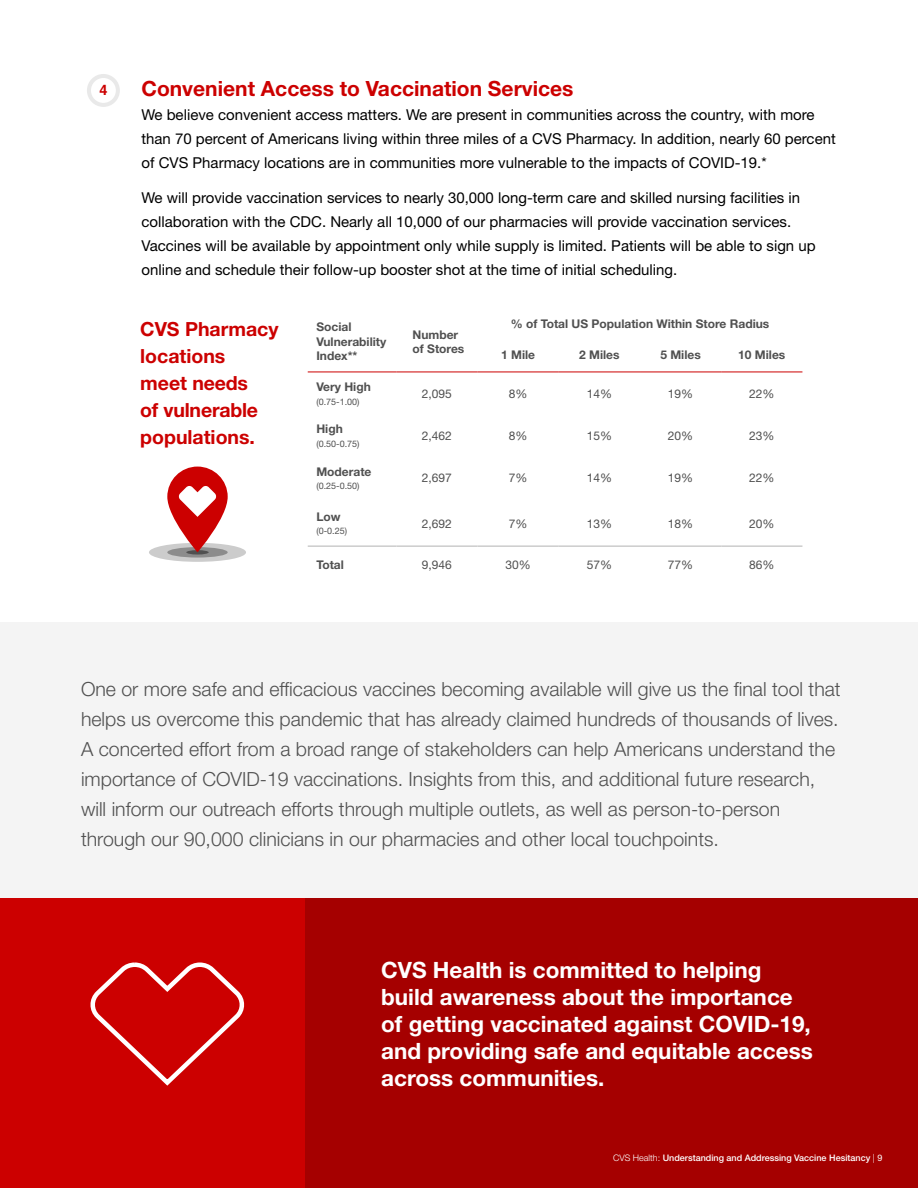
<style>
.page{position:relative;width:918px;height:1188px;background:#fff}
.page>*{position:absolute;margin:0;border:0;box-sizing:border-box;transform-origin:0 0}
.t1{font:700 22.5px/27px "Helvetica Neue LT Std";color:#fff}
.t2{font:700 21px "Helvetica Neue LT Std";color:#c00}
.t3{font:300 19.5px/30px "Helvetica Neue LT Std";color:#505050}
.t4{font:700 19.5px/27px "Helvetica Neue LT Std";color:#c00}
.t5{font:15px/24px "Helvetica Neue LT Std";color:#000}
.t6{font:700 14.4px "Helvetica";color:#c00}
.t7{font:700 12px/14.4px "Helvetica Neue LT Std";color:#505050}
.t8{font:12px "Helvetica Neue LT Std";color:#505050}
.t9{font:500 9px "Helvetica Neue LT Std";color:#fff}
.t10{font:9px "Helvetica Neue LT Std";color:#505050}
.s1{font-weight:300}
.s2{font-weight:400}
</style>
<div class="page">
<div style="left:0;top:622px;width:918px;height:293px;background:#f4f4f4"></div>
<div style="left:0;top:899px;width:459px;height:289px;background:#c00"></div>
<div style="left:306px;top:899px;width:612px;height:289px;background:#a50000"></div>
<svg style="left:90px;top:962px;width:155px;height:124px"></svg>
<div style="left:87px;top:74px;width:33px;height:33px;border:4px solid #e9e9e9;border-radius:50%"></div>
<div style="left:149px;top:543px;width:97px;height:19px;background:#ccc;border-radius:50%"></div>
<div style="left:167px;top:547px;width:61px;height:11px;background:#8c8c8c;border-radius:50%"></div>
<div style="left:186px;top:550px;width:23px;height:5px;background:#505050;border-radius:50%"></div>
<svg style="left:167px;top:467px;width:61px;height:85px;fill:#c00"></svg>
<svg style="left:178px;top:486px;width:39px;height:31px"></svg>
<hr style="left:308px;top:372px;width:88px;height:1px;background:#c00">
<hr style="left:396px;top:372px;width:82px;height:1px;background:#c00">
<hr style="left:478px;top:372px;width:81px;height:1px;background:#c00">
<hr style="left:559px;top:372px;width:81px;height:1px;background:#c00">
<hr style="left:640px;top:372px;width:81px;height:1px;background:#c00">
<hr style="left:721px;top:372px;width:81px;height:1px;background:#c00">
<hr style="left:308px;top:545px;width:88px;height:2px;background:#ccc">
<hr style="left:396px;top:545px;width:82px;height:2px;background:#ccc">
<hr style="left:478px;top:545px;width:81px;height:2px;background:#ccc">
<hr style="left:559px;top:545px;width:81px;height:2px;background:#ccc">
<hr style="left:640px;top:545px;width:81px;height:2px;background:#ccc">
<hr style="left:721px;top:545px;width:81px;height:2px;background:#ccc">
<p class="t6" style="left:99px;top:79px;width:10px">4</p>
<h2 class="t2" style="left:141px;top:76px;width:434px">Convenient Access to Vaccination Services</h2>
<p class="t5" style="left:141px;top:102px;width:696px">We believe convenient access matters. We are present in communities across the country, with more than 70 percent of Americans living within three miles of a CVS Pharmacy. In addition, nearly 60 percent of CVS Pharmacy locations are in communities more vulnerable to the impacts of COVID-19.*</p>
<p class="t5" style="left:141px;top:185px;width:676px">We will provide vaccination services to nearly 30,000 long-term care and skilled nursing facilities in collaboration with the CDC. Nearly all 10,000 of our pharmacies will provide vaccination services.<br>Vaccines will be available by appointment only while supply is limited. Patients will be able to sign up online and schedule their follow-up booster shot at the time of initial scheduling.</p>
<p class="t7" style="left:511px;top:317px;width:260px">% of Total US Population Within Store Radius</p>
<p class="t7" style="left:501px;top:347px;width:35px">1 Mile</p>
<p class="t7" style="left:579px;top:347px;width:42px">2 Miles</p>
<p class="t7" style="left:660px;top:347px;width:42px">5 Miles</p>
<p class="t7" style="left:738px;top:347px;width:49px">10 Miles</p>
<h3 class="t4" style="left:140px;top:315px;width:140px">CVS Pharmacy locations<br>meet needs<br>of vulnerable populations.</h3>
<p class="t7" style="left:316px;top:320px;width:71px">Social<br>Vulnerability<br>Index**</p>
<p class="t7" style="left:413px;top:327px;width:53px">Number of Stores</p>
<p class="t7" style="left:316px;top:380px;width:56px">Very High</p>
<p class="t10" style="left:316px;top:396px;width:45px">(0.75-1.00)</p>
<p class="t8" style="left:422px;top:387px;width:32px">2,095</p>
<p class="t8" style="left:509px;top:387px;width:20px">8%</p>
<p class="t8" style="left:587px;top:387px;width:27px">14%</p>
<p class="t8" style="left:668px;top:387px;width:27px">19%</p>
<p class="t8" style="left:749px;top:387px;width:27px">22%</p>
<p class="t7" style="left:316px;top:422px;width:28px">High</p>
<p class="t10" style="left:316px;top:438px;width:45px">(0.50-0.75)</p>
<p class="t8" style="left:422px;top:429px;width:32px">2,462</p>
<p class="t8" style="left:509px;top:429px;width:20px">8%</p>
<p class="t8" style="left:587px;top:429px;width:27px">15%</p>
<p class="t8" style="left:668px;top:429px;width:27px">20%</p>
<p class="t8" style="left:749px;top:429px;width:27px">23%</p>
<p class="t7" style="left:316px;top:464px;width:57px">Moderate</p>
<p class="t10" style="left:316px;top:481px;width:45px">(0.25-0.50)</p>
<p class="t7" style="left:316px;top:509px;width:26px">Low</p>
<p class="t10" style="left:316px;top:526px;width:32px">(0-0.25)</p>
<p class="t8" style="left:422px;top:471px;width:32px">2,697</p>
<p class="t8" style="left:509px;top:471px;width:20px">7%</p>
<p class="t8" style="left:587px;top:471px;width:27px">14%</p>
<p class="t8" style="left:668px;top:471px;width:27px">19%</p>
<p class="t8" style="left:749px;top:471px;width:27px">22%</p>
<p class="t8" style="left:422px;top:516px;width:32px">2,692</p>
<p class="t8" style="left:509px;top:516px;width:20px">7%</p>
<p class="t8" style="left:587px;top:516px;width:27px">13%</p>
<p class="t8" style="left:668px;top:516px;width:27px">18%</p>
<p class="t8" style="left:749px;top:516px;width:27px">20%</p>
<p class="t7" style="left:316px;top:557px;width:29px">Total</p>
<p class="t8" style="left:422px;top:557px;width:32px">9,946</p>
<p class="t8" style="left:505px;top:557px;width:27px">30%</p>
<p class="t8" style="left:587px;top:557px;width:27px">57%</p>
<p class="t8" style="left:668px;top:557px;width:27px">77%</p>
<p class="t8" style="left:749px;top:557px;width:27px">86%</p>
<p class="t3" style="left:81px;top:674px;width:761px">One or more safe and efficacious vaccines becoming available will give us the final tool that helps us overcome this pandemic that has already claimed hundreds of thousands of lives.<br>A concerted effort from a broad range of stakeholders can help Americans understand the importance of COVID-19 vaccinations. Insights from this, and additional future research, will inform our outreach efforts through multiple outlets, as well as person-to-person through our 90,000 clinicians in our pharmacies and other local touchpoints.</p>
<h1 class="t1" style="left:381px;top:956px;width:433px">CVS Health is committed to helping build awareness about the importance of getting vaccinated against COVID-19, and providing safe and equitable access across communities.</h1>
<p class="t9" style="left:613px;top:1152px;width:271px"><span class="s1">CVS Health:</span> Understanding and Addressing Vaccine Hesitancy <span class="s1">|</span> <span class="s2">9</span></p>
</div>
